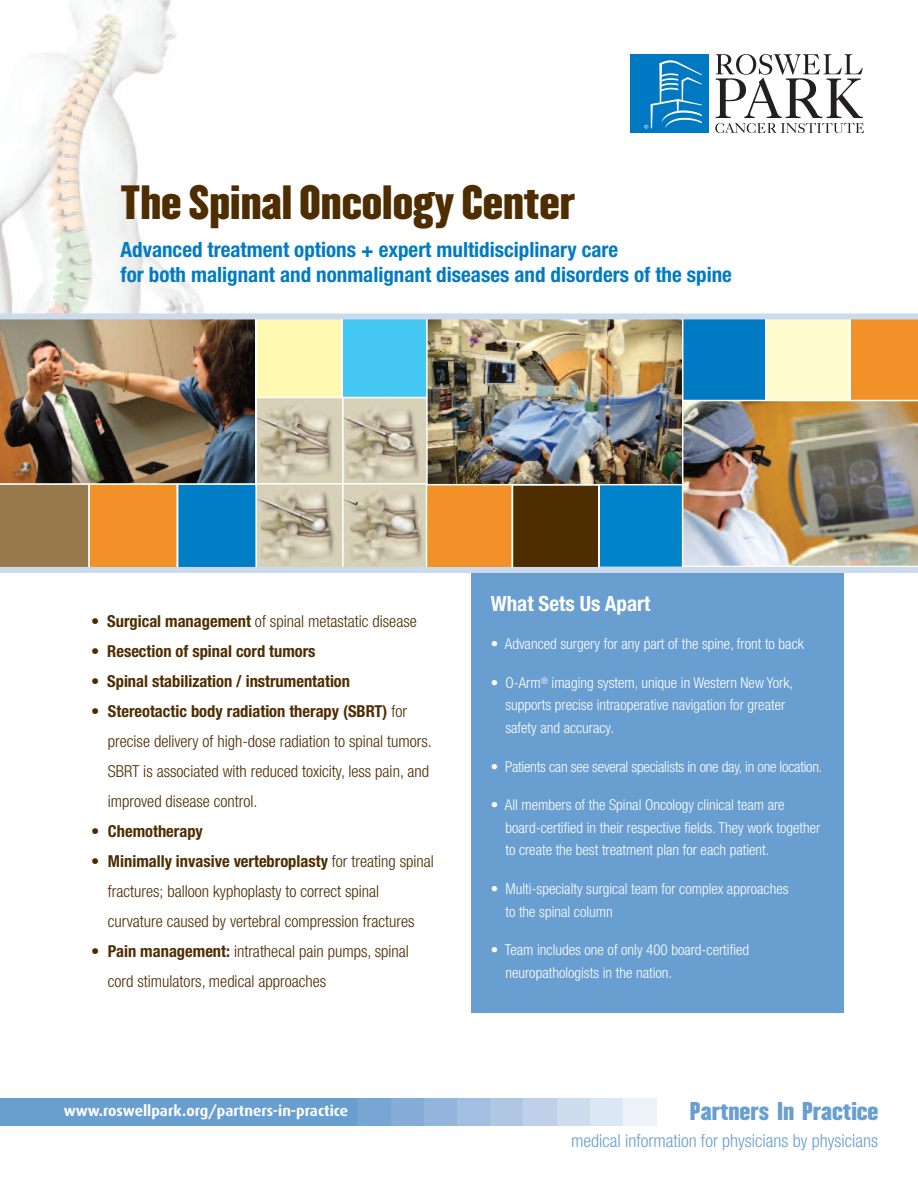
<style>
.page{position:relative;width:918px;height:1188px;background:#fff}
.page>*{position:absolute;margin:0;border:0;box-sizing:border-box;transform-origin:0 0}
.t1{font:42px "Champion HTF Welterweight";color:#4e2d00}
.t2{font:22.5px "Champion HTF Welterweight";color:#699ed1}
.t3{font:700 condensed 21px/25.5px "Helvetica Neue";color:#007bc3}
.t4{font:700 condensed 21px "Helvetica Neue";color:#fff}
.t5{font:300 condensed 18px "Helvetica Neue LT Std";color:#699ed1}
.t6{font:300 condensed 16.5px/30px "Helvetica Neue LT Std";color:#4e2d00}
.t7{font:700 condensed 16.5px "Helvetica Neue";color:#4e2d00}
.t8{font:300 condensed 15px/22.5px "Helvetica Neue LT Std";color:#fff}
.t9{font:700 15px "Dax";color:#fff}
.s1{font-family:"Helvetica Neue";font-weight:700}
.s2{font-family:"Helvetica Neue LT Std";font-weight:300}
</style>
<div class="page">
<img style="left:0;top:0;width:204px;height:313px">
<div style="left:257px;top:317px;width:84px;height:82px;background:#fff9b4"></div>
<img style="left:258px;top:400px;width:83px;height:83px">
<div style="left:255px;top:397px;width:89px;height:89px;border:2px solid #fff"></div>
<svg style="left:345px;top:400px;width:81px;height:82px;background:#c8c0a9"></svg>
<div style="left:342px;top:397px;width:87px;height:88px;border:2px solid #fff"></div>
<svg style="left:258px;top:486px;width:83px;height:80px;background:#c7bfa8"></svg>
<div style="left:255px;top:483px;width:89px;height:86px;border:2px solid #fff"></div>
<svg style="left:345px;top:486px;width:81px;height:80px;background:#c9c2aa"></svg>
<div style="left:342px;top:483px;width:87px;height:86px;border:2px solid #fff"></div>
<div style="left:471px;top:545px;width:373px;height:467px;background:#699ed1"></div>
<svg style="left:715px;top:54px;width:149px;height:79px"></svg>
<div style="left:630px;top:54px;width:79px;height:79px;background:#0079c2"></div>
<svg style="left:644px;top:60px;width:58px;height:69px"></svg>
<div style="left:358px;top:1099px;width:33px;height:27px;background:#77a5d4"></div>
<div style="left:0;top:1099px;width:358px;height:27px;background:#699ed1"></div>
<div style="left:391px;top:1099px;width:33px;height:27px;background:#85add8"></div>
<div style="left:424px;top:1099px;width:33px;height:27px;background:#93b5dc"></div>
<div style="left:457px;top:1099px;width:33px;height:27px;background:#a2bee0"></div>
<div style="left:490px;top:1099px;width:34px;height:27px;background:#b0c7e4"></div>
<div style="left:524px;top:1099px;width:33px;height:27px;background:#bfd0e9"></div>
<div style="left:557px;top:1099px;width:33px;height:27px;background:#cedcee"></div>
<div style="left:590px;top:1099px;width:34px;height:27px;background:#dce7f4"></div>
<div style="left:624px;top:1099px;width:33px;height:27px;background:#edf2f9"></div>
<img style="left:0;top:319px;width:256px;height:248px">
<div style="left:343px;top:317px;width:84px;height:80px;background:#45c8f4"></div>
<div style="left:341px;top:316px;width:87px;height:82px;border:2px solid #fff"></div>
<div style="left:427px;top:485px;width:85px;height:83px;background:#f19128"></div>
<div style="left:513px;top:486px;width:85px;height:81px;background:#4e2d00"></div>
<img style="left:683px;top:319px;width:235px;height:248px">
<div style="left:600px;top:485px;width:82px;height:82px;background:#0083c8"></div>
<div style="left:598px;top:483px;width:85px;height:85px;border:2px solid #fff"></div>
<img style="left:429px;top:319px;width:251px;height:163px">
<div style="left:426px;top:315px;width:257px;height:170px;border:2px solid #fff"></div>
<div style="left:0;top:313px;width:918px;height:6px;background:#cbdaed"></div>
<div style="left:0;top:567px;width:918px;height:6px;background:#cbdaed"></div>
<h1 class="t1" style="left:121px;top:180px;width:457px">The Spinal Oncology Center</h1>
<h3 class="t3" style="left:121px;top:235px;width:613px">Advanced treatment options + expert multidisciplinary care<br>for both malignant and nonmalignant diseases and disorders of the spine</h3>
<p class="t6" style="left:91px;top:608px;width:327px">• <span class="s1">Surgical management</span> of spinal metastatic disease</p>
<p class="t7" style="left:91px;top:638px;width:226px">• Resection of spinal cord tumors</p>
<p class="t7" style="left:91px;top:668px;width:261px">• Spinal stabilization / instrumentation</p>
<p class="t7" style="left:91px;top:698px;width:317px"><span class="s2">•</span> Stereotactic body radiation therapy (SBRT) <span class="s2">for</span></p>
<p class="t6" style="left:108px;top:728px;width:325px">precise delivery of high-dose radiation to spinal tumors.<br>SBRT is associated with reduced toxicity, less pain, and improved disease control.</p>
<p class="t7" style="left:91px;top:818px;width:113px"><span class="s2">•</span> Chemotherapy</p>
<p class="t7" style="left:91px;top:848px;width:344px"><span class="s2">•</span> Minimally invasive vertebroplasty <span class="s2">for treating spinal</span></p>
<p class="t6" style="left:108px;top:878px;width:308px">fractures; balloon kyphoplasty to correct spinal curvature caused by vertebral compression fractures</p>
<p class="t6" style="left:108px;top:938px;width:303px;text-indent:-17px">• <span class="s1">Pain management:</span> intrathecal pain pumps, spinal cord stimulators, medical approaches</p>
<h3 class="t4" style="left:491px;top:586px;width:161px">What Sets Us Apart</h3>
<p class="t8" style="left:491px;top:634px;width:315px">• Advanced surgery for any part of the spine, front to back</p>
<p class="t8" style="left:505px;top:673px;width:289px;text-indent:-15px">• O-Arm<sup>®</sup> imaging system, unique in Western New York, supports precise intraoperative navigation for greater safety and accuracy.</p>
<p class="t8" style="left:491px;top:756px;width:333px">• Patients can see several specialists in one day, in one location.</p>
<p class="t8" style="left:505px;top:795px;width:317px;text-indent:-15px">• All members of the Spinal Oncology clinical team are board-certified in their respective fields. They work together to create the best treatment plan for each patient.</p>
<p class="t8" style="left:505px;top:879px;width:285px;text-indent:-15px">• Multi-specialty surgical team for complex approaches to the spinal column</p>
<p class="t8" style="left:505px;top:940px;width:245px;text-indent:-15px">• Team includes one of only 400 board-certified neuropathologists in the nation.</p>
<p class="t9" style="left:64px;top:1103px;width:286px">www.roswellpark.org/partners-in-practice</p>
<h2 class="t2" style="left:690px;top:1099px;width:190px">Partners In Practice</h2>
<p class="t5" style="left:571px;top:1134px;width:309px">medical information for physicians by physicians</p>
</div>
